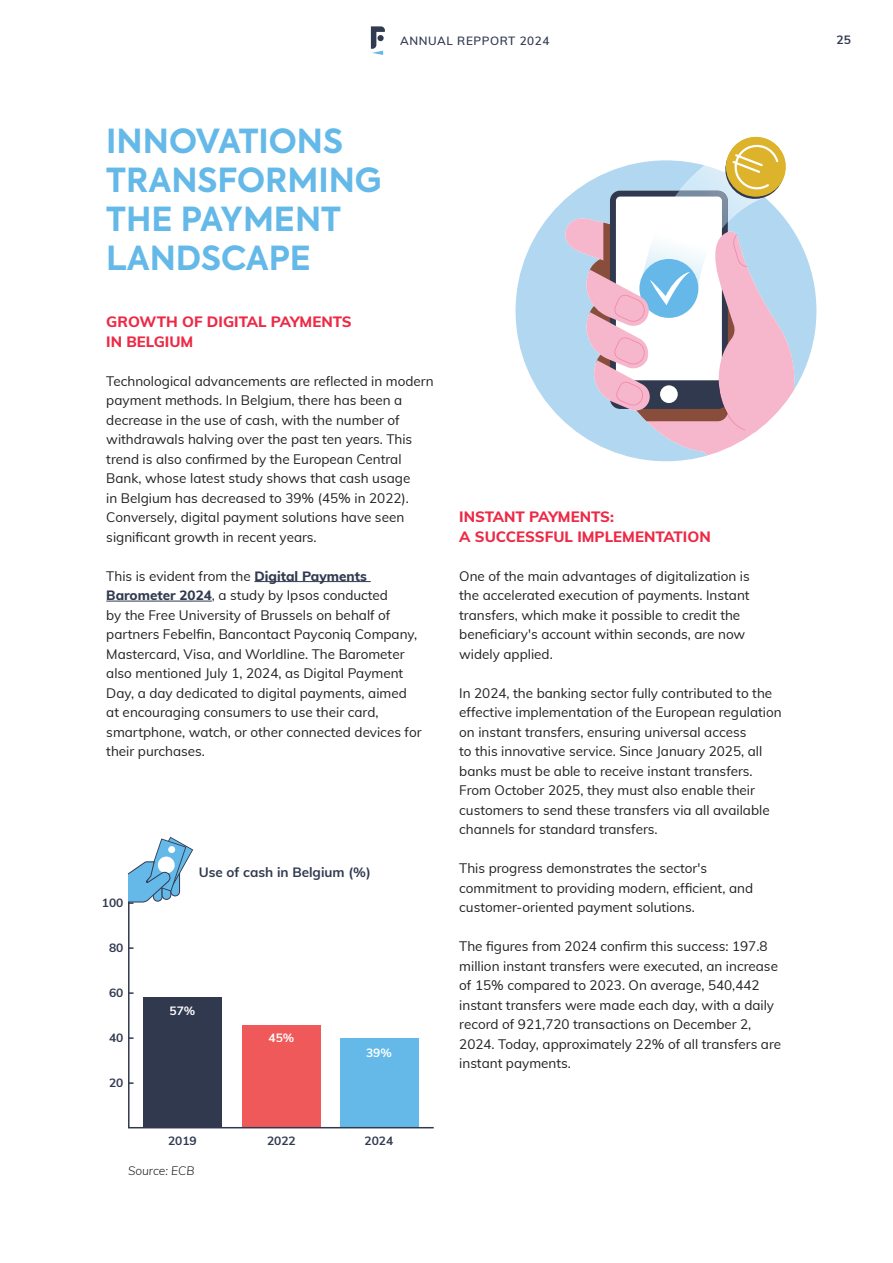
<style>
.page{position:relative;width:893px;height:1263px;background:#fff}
.page>*{position:absolute;margin:0;border:0;box-sizing:border-box;transform-origin:0 0}
.t1{font:700 33px/39px "Axiforma";color:#64b9e8}
.Tussentitel{font:800 15px/19.5px "Muli";color:#ed2a46}
.Body{font:13.5px/19.5px "Muli";color:#231f20}
.Body-2{font:700 13.5px "Muli";color:#313a50}
.Body-3{font:700 12px "Muli";color:#313a50}
.Body-4{font:italic 300 12px "Muli";color:#231f20}
.Body-5{font:700 12px "Muli";color:#fff}
.t2{font:600 11.7px "Muli";letter-spacing:.05em;color:#313a50}
.s1{font-weight:800;color:#313a50}
</style>
<div class="page">
<svg style="left:371px;top:26px;width:14px;height:29px"></svg>
<hr style="left:254px;top:581px;width:117px;height:1px;background:#313a50">
<hr style="left:106px;top:601px;width:106px;height:1px;background:#313a50">
<svg style="left:128px;top:904px;width:306px;height:225px"></svg>
<svg style="left:128px;top:1082px;width:6px;height:2px"></svg>
<svg style="left:128px;top:1037px;width:6px;height:2px"></svg>
<svg style="left:128px;top:992px;width:6px;height:2px"></svg>
<svg style="left:128px;top:947px;width:6px;height:2px"></svg>
<svg style="left:127px;top:837px;width:66px;height:67px"></svg>
<svg style="left:516px;top:160px;width:300px;height:260px;fill:#b2d7f1"></svg>
<div style="left:616px;top:197px;width:106px;height:183px;background:#fff;border-radius:4px"></div>
<img style="left:705px;top:160px;width:16px;height:5px">
<img style="left:679px;top:165px;width:86px;height:51px">
<img style="left:675px;top:191px;width:53px;height:25px">
<img style="left:675px;top:197px;width:47px;height:19px">
<svg style="left:563px;top:216px;width:233px;height:245px"></svg>
<svg style="left:721px;top:136px;width:68px;height:67px"></svg>
<p class="t2" style="left:400px;top:32px;width:151px">ANNUAL REPPORT 2024</p>
<p class="Body-3" style="left:836px;top:31px;width:16px">25</p>
<p class="t1" style="left:106px;top:122px;width:277px">INNOVATIONS<br>TRANSFORMING<br>THE PAYMENT<br>LANDSCAPE</p>
<p class="Tussentitel" style="left:106px;top:311px;width:247px">GROWTH OF DIGITAL PAYMENTS<br>IN BELGIUM</p>
<p class="Body" style="left:106px;top:370px;width:329px">Technological advancements are reflected in modern payment methods. In Belgium, there has been a decrease in the use of cash, with the number of withdrawals halving over the past ten years. This trend is also confirmed by the European Central Bank, whose latest study shows that cash usage<br>in Belgium has decreased to 39% (45% in 2022).<br>Conversely, digital payment solutions have seen significant growth in recent years.</p>
<p class="Body" style="left:106px;top:565px;width:317px">This is evident from the <span class="s1">Digital Payments Barometer 2024</span>, a study by Ipsos conducted<br>by the Free University of Brussels on behalf of partners Febelfin, Bancontact Payconiq Company, Mastercard, Visa, and Worldline. The Barometer also mentioned July 1, 2024, as Digital Payment Day, a day dedicated to digital payments, aimed at encouraging consumers to use their card, smartphone, watch, or other connected devices for their purchases.</p>
<p class="Body-3" style="left:102px;top:894px;width:23px">100</p>
<p class="Body-3" style="left:109px;top:939px;width:16px">80</p>
<p class="Body-3" style="left:109px;top:984px;width:16px">60</p>
<p class="Body-3" style="left:109px;top:1029px;width:16px">40</p>
<p class="Body-3" style="left:109px;top:1074px;width:16px">20</p>
<p class="Body-2" style="left:199px;top:862px;width:174px">Use of cash in Belgium (%)</p>
<p class="Body-5" style="left:169px;top:1001px;width:27px">57%</p>
<p class="Body-3" style="left:168px;top:1132px;width:30px">2019</p>
<p class="Body-5" style="left:268px;top:1028px;width:27px">45%</p>
<p class="Body-3" style="left:267px;top:1132px;width:30px">2022</p>
<p class="Body-5" style="left:366px;top:1043px;width:27px">39%</p>
<p class="Body-3" style="left:364px;top:1132px;width:30px">2024</p>
<p class="Body-4" style="left:128px;top:1161px;width:68px">Source: ECB</p>
<p class="Tussentitel" style="left:459px;top:506px;width:253px">INSTANT PAYMENTS:<br>A SUCCESSFUL IMPLEMENTATION</p>
<p class="Body" style="left:459px;top:565px;width:292px">One of the main advantages of digitalization is the accelerated execution of payments. Instant transfers, which make it possible to credit the beneficiary's account within seconds, are now widely applied.</p>
<p class="Body" style="left:459px;top:682px;width:324px">In 2024, the banking sector fully contributed to the effective implementation of the European regulation on instant transfers, ensuring universal access<br>to this innovative service. Since January 2025, all banks must be able to receive instant transfers.<br>From October 2025, they must also enable their customers to send these transfers via all available channels for standard transfers.</p>
<p class="Body" style="left:459px;top:858px;width:296px">This progress demonstrates the sector's commitment to providing modern, efficient, and customer-oriented payment solutions.</p>
<p class="Body" style="left:459px;top:936px;width:323px">The figures from 2024 confirm this success: 197.8 million instant transfers were executed, an increase of 15% compared to 2023. On average, 540,442 instant transfers were made each day, with a daily record of 921,720 transactions on December 2, 2024. Today, approximately 22% of all transfers are instant payments.</p>
</div>
